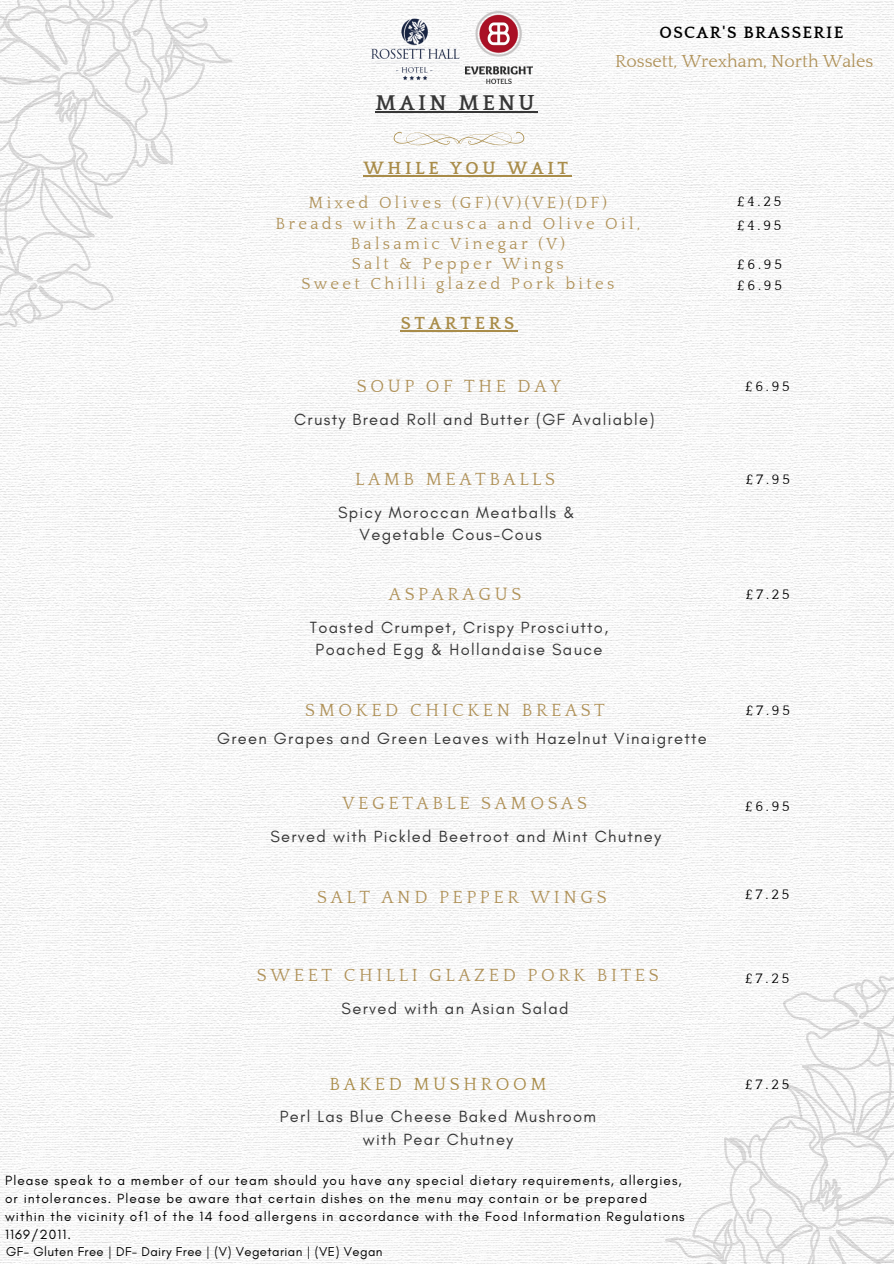
<style>
.page{position:relative;width:894px;height:1264px;background:#fff}
.page>*{position:absolute;margin:0;border:0;box-sizing:border-box;transform-origin:0 0}
.t1{font:700 21.9px "Quattrocento";letter-spacing:.15em;color:#373737}
.t2{font:18px "Quattrocento";letter-spacing:.2em;color:#b09259}
.t3{font:700 18px "Quattrocento";letter-spacing:.2em;color:#a98c49}
.t4{font:18px "Quattrocento";letter-spacing:.2em;color:#a98c49}
.t5{font:17.85px "Quattrocento";color:#b09259}
.t6{font:700 16.95px "Quattrocento";letter-spacing:.08em;color:#000}
.t7{font:16.5px/22.5px "Glacial Indifference";letter-spacing:.08em;color:#373737;text-align:center}
.t8{font:16.5px/20.2px "Quattrocento";letter-spacing:.2em;color:#b09259;text-align:center}
.t9{font:14.1px "Quattrocento";letter-spacing:.2em;color:#000}
.t10{font:13.5px/18px "Glacial Indifference";letter-spacing:.08em;color:#000}
.t11{font:13.05px "Glacial Indifference";letter-spacing:.03em;color:#000}
</style>
<div class="page">
<img style="left:0;top:0;width:893px;height:1263px">
<svg style="left:664px;top:975px;width:229px;height:288px"></svg>
<svg style="left:0;top:0;width:233px;height:327px"></svg>
<svg style="left:393px;top:132px;width:131px;height:13px"></svg>
<img style="left:478px;top:11px;width:54px;height:72px">
<img style="left:349px;top:7px;width:129px;height:89px">
<hr style="left:363px;top:175px;width:208px;height:1px;background:#a98c49">
<hr style="left:375px;top:111px;width:163px;height:1px;background:#373737">
<hr style="left:401px;top:330px;width:117px;height:1px;background:#a98c49">
<h5 class="t6" style="left:659px;top:24px;width:185px">OSCAR'S BRASSERIE</h5>
<p class="t1" style="left:375px;top:92px;width:160px">MAIN MENU</p>
<h1 class="t3" style="left:363px;top:159px;width:206px">WHILE YOU WAIT</h1>
<p class="t5" style="left:615px;top:51px;width:259px">Rossett, Wrexham, North Wales</p>
<p class="t8" style="left:275px;top:193px;width:366px">Mixed Olives (GF)(V)(VE)(DF)<br>Breads with Zacusca and Olive Oil,<br>Balsamic Vinegar (V)<br>Salt &amp; Pepper Wings<br>Sweet Chilli glazed Pork bites</p>
<h5 class="t3" style="left:401px;top:314px;width:115px">STARTERS</h5>
<h4 class="t2" style="left:357px;top:377px;width:206px">SOUP OF THE DAY</h4>
<h2 class="t7" style="left:294px;top:408px;width:362px">Crusty Bread Roll and Butter (GF Avaliable)</h2>
<h2 class="t2" style="left:355px;top:470px;width:201px">LAMB MEATBALLS</h2>
<h3 class="t7" style="left:359px;top:501px;width:217px;text-align:left;text-indent:-21px">Spicy Moroccan Meatballs &amp;<br>Vegetable Cous-Cous</h3>
<h5 class="t2" style="left:389px;top:584px;width:134px">ASPARAGUS</h5>
<h5 class="t7" style="left:310px;top:615px;width:300px">Toasted Crumpet, Crispy Prosciutto,<br>Poached Egg &amp; Hollandaise Sauce</h5>
<h2 class="t2" style="left:305px;top:701px;width:301px">SMOKED CHICKEN BREAST</h2>
<h3 class="t7" style="left:217px;top:727px;width:491px">Green Grapes and Green Leaves with Hazelnut Vinaigrette</h3>
<h4 class="t2" style="left:342px;top:794px;width:246px">VEGETABLE SAMOSAS</h4>
<h5 class="t7" style="left:270px;top:825px;width:392px">Served with Pickled Beetroot and Mint Chutney</h5>
<h3 class="t2" style="left:317px;top:887px;width:291px">SALT AND PEPPER WINGS</h3>
<h4 class="t2" style="left:257px;top:966px;width:403px">SWEET CHILLI GLAZED PORK BITES</h4>
<h5 class="t7" style="left:341px;top:997px;width:228px">Served with an Asian Salad</h5>
<h3 class="t4" style="left:329px;top:1074px;width:218px">BAKED MUSHROOM</h3>
<h4 class="t7" style="left:280px;top:1105px;width:318px">Perl Las Blue Cheese Baked Mushroom with Pear Chutney</h4>
<h5 class="t10" style="left:5px;top:1171px;width:681px">Please speak to a member of our team should you have any special dietary requirements, allergies, or intolerances. Please be aware that certain dishes on the menu may contain or be prepared within the vicinity of1 of the 14 food allergens in accordance with the Food Information Regulations 1169/2011.</h5>
<h4 class="t11" style="left:6px;top:1243px;width:377px">GF- Gluten Free | DF- Dairy Free | (V) Vegetarian | (VE) Vegan</h4>
<p class="t9" style="left:737px;top:194px;width:45px">£4.25</p>
<h5 class="t9" style="left:737px;top:218px;width:46px">£4.95</h5>
<h4 class="t9" style="left:737px;top:257px;width:46px">£6.95</h4>
<h3 class="t9" style="left:737px;top:278px;width:46px">£6.95</h3>
<h5 class="t9" style="left:745px;top:379px;width:46px">£6.95</h5>
<h3 class="t9" style="left:745px;top:472px;width:46px">£7.95</h3>
<h4 class="t9" style="left:745px;top:587px;width:46px">£7.25</h4>
<h5 class="t9" style="left:745px;top:703px;width:46px">£7.95</h5>
<h3 class="t9" style="left:745px;top:799px;width:46px">£6.95</h3>
<h5 class="t9" style="left:745px;top:887px;width:46px">£7.25</h5>
<h3 class="t9" style="left:745px;top:970px;width:46px">£7.25</h3>
<h5 class="t9" style="left:745px;top:1077px;width:46px">£7.25</h5>
</div>
